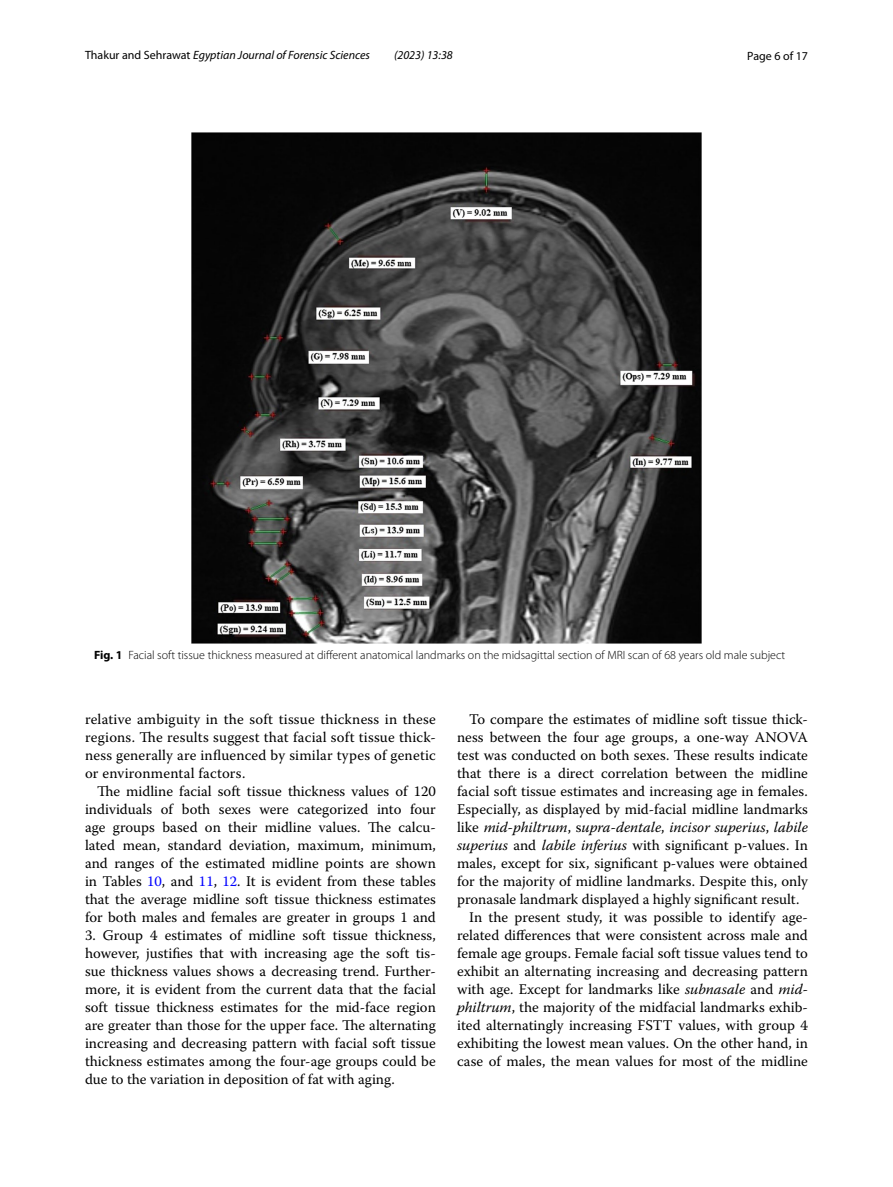
<style>
.page{position:relative;width:893px;height:1187px;background:#fff}
.page>*{position:absolute;margin:0;border:0;box-sizing:border-box;transform-origin:0 0}
.t1{font:14.7px/18px "Warnock Pro";color:#000;text-align:justify}
.t2{font:italic 14.7px "Warnock Pro";color:#000}
.t3{font:300 12px "Myriad Pro";color:#000}
.t4{font:italic 12px "Myriad Pro";color:#000}
.t5{font:12px "Myriad Pro";color:#000}
.s1{font-style:normal}
.s2{font-weight:700}
.s3{color:#00f}
.s4{font-style:italic}
</style>
<div class="page">
<img style="left:191px;top:133px;width:511px;height:510px">
<p class="t4" style="left:85px;top:48px;width:286px"><span class="s1">Thakur and Sehrawat</span> Egyptian Journal of Forensic Sciences</p>
<p class="t4" style="left:394px;top:48px;width:60px">(2023) 13:38</p>
<p class="t5" style="left:747px;top:48px;width:62px">Page 6 of 17</p>
<p class="t3" style="left:94px;top:648px;width:693px"><span class="s2">Fig. 1</span> Facial soft tissue thickness measured at different anatomical landmarks on the midsagittal section of MRI scan of 68 years old male subject</p>
<p class="t1" style="left:85px;top:710px;width:352px">relative ambiguity in the soft tissue thickness in these regions. The results suggest that facial soft tissue thick&shy;ness generally are influenced by similar types of genetic or environmental factors.</p>
<p class="t1" style="left:85px;top:782px;width:352px;text-indent:12px">The midline facial soft tissue thickness values of 120 individuals of both sexes were categorized into four age groups based on their midline values. The calcu&shy;lated mean, standard deviation, maximum, minimum, and ranges of the estimated midline points are shown in Tables <span class="s3">10</span>, and <span class="s3">11</span>, <span class="s3">12</span>. It is evident from these tables that the average midline soft tissue thickness estimates for both males and females are greater in groups 1 and</p>
<p class="t1" style="left:85px;top:926px;width:352px">3. Group 4 estimates of midline soft tissue thickness, however, justifies that with increasing age the soft tis&shy;sue thickness values shows a decreasing trend. Further&shy;more, it is evident from the current data that the facial soft tissue thickness estimates for the mid-face region are greater than those for the upper face. The alternating increasing and decreasing pattern with facial soft tissue thickness estimates among the four-age groups could be due to the variation in deposition of fat with aging.</p>
<p class="t1" style="left:469px;top:710px;width:340px">To compare the estimates of midline soft tissue thick-</p>
<p class="t1" style="left:457px;top:728px;width:352px">ness between the four age groups, a one-way ANOVA</p>
<p class="t1" style="left:457px;top:746px;width:352px">test was conducted on both sexes. These results indicate</p>
<p class="t1" style="left:457px;top:764px;width:352px">that there is a direct correlation between the midline</p>
<p class="t1" style="left:457px;top:782px;width:352px">facial soft tissue estimates and increasing age in females.</p>
<p class="t1" style="left:457px;top:800px;width:352px">Especially, as displayed by mid-facial midline landmarks</p>
<p class="t2" style="left:457px;top:818px;width:352px"><span class="s1">like</span> mid-philtrum<span class="s1">, s</span>upra-dentale<span class="s1">,</span> incisor superius<span class="s1">,</span> labile</p>
<p class="t1" style="left:457px;top:836px;width:352px"><span class="s4">superius</span> and <span class="s4">labile inferius</span> with significant p-values. In</p>
<p class="t1" style="left:457px;top:854px;width:352px">males, except for six, significant p-values were obtained</p>
<p class="t1" style="left:457px;top:872px;width:352px">for the majority of midline landmarks. Despite this, only</p>
<p class="t1" style="left:457px;top:890px;width:344px">pronasale landmark displayed a highly significant result.</p>
<p class="t1" style="left:469px;top:908px;width:340px">In the present study, it was possible to identify age-</p>
<p class="t1" style="left:457px;top:926px;width:352px">related differences that were consistent across male and</p>
<p class="t1" style="left:457px;top:944px;width:352px">female age groups. Female facial soft tissue values tend to</p>
<p class="t1" style="left:457px;top:962px;width:352px">exhibit an alternating increasing and decreasing pattern</p>
<p class="t1" style="left:457px;top:979px;width:352px">with age. Except for landmarks like <span class="s4">subnasale</span> and <span class="s4">mid-</span></p>
<p class="t1" style="left:457px;top:997px;width:352px"><span class="s4">philtrum</span>, the majority of the midfacial landmarks exhib-</p>
<p class="t1" style="left:457px;top:1016px;width:352px">ited alternatingly increasing FSTT values, with group 4</p>
<p class="t1" style="left:457px;top:1034px;width:352px">exhibiting the lowest mean values. On the other hand, in</p>
<p class="t1" style="left:457px;top:1052px;width:352px">case of males, the mean values for most of the midline</p>
</div>
